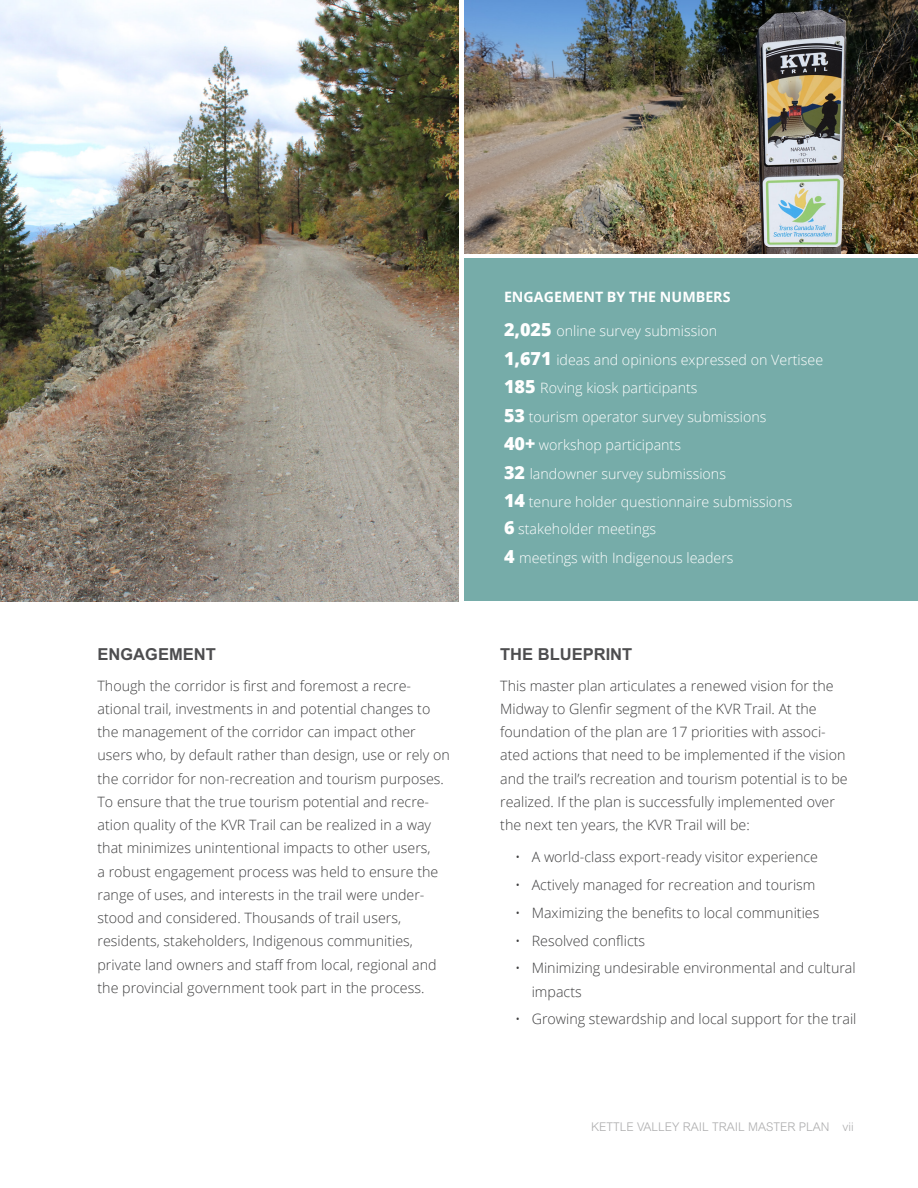
<style>
.page{position:relative;width:918px;height:1188px;background:#fff}
.page>*{position:absolute;margin:0;border:0;box-sizing:border-box;transform-origin:0 0}
.Heading_3{font:700 16.5px "Arial MT Std";color:#4d4d4f}
.Body_Paragraph{font:300 14.25px/23.2px "Open Sans";color:#3e3e3f}
.Body_Paragraph-2{font:300 14.25px/27px "Open Sans";color:#fff}
.Body_Paragraph-3{font:700 14.25px "Open Sans";color:#fff}
.t1{font:300 12px "Arial MT Std";color:#adadae}
.s1{font-weight:800;font-size:18px}
</style>
<div class="page">
<div style="left:465px;top:258px;width:453px;height:343px;background:#76aca9"></div>
<img style="left:0;top:0;width:459px;height:601px">
<img style="left:465px;top:0;width:453px;height:254px">
<p class="Heading_3" style="left:98px;top:644px;width:120px">ENGAGEMENT</p>
<p class="Body_Paragraph" style="left:98px;top:673px;width:354px">Though the corridor is first and foremost a recre&shy;ational trail, investments in and potential changes to the management of the corridor can impact other users who, by default rather than design, use or rely on the corridor for non-recreation and tourism purposes.<br>To ensure that the true tourism potential and recre&shy;ation quality of the KVR Trail can be realized in a way that minimizes unintentional impacts to other users,<br>a robust engagement process was held to ensure the range of uses, and interests in the trail were under&shy;stood and considered. Thousands of trail users, residents, stakeholders, Indigenous communities, private land owners and staff from local, regional and the provincial government took part in the process.</p>
<p class="Body_Paragraph-3" style="left:504px;top:286px;width:228px">ENGAGEMENT BY THE NUMBERS</p>
<p class="Body_Paragraph-2" style="left:504px;top:317px;width:215px"><span class="s1">2,025</span> online survey submission</p>
<p class="Body_Paragraph-2" style="left:504px;top:345px;width:321px"><span class="s1">1,671</span> ideas and opinions expressed on Vertisee</p>
<p class="Body_Paragraph-2" style="left:504px;top:374px;width:195px"><span class="s1">185</span> Roving kiosk participants</p>
<p class="Body_Paragraph-2" style="left:504px;top:402px;width:264px"><span class="s1">53</span> tourism operator survey submissions</p>
<p class="Body_Paragraph-2" style="left:504px;top:431px;width:179px"><span class="s1">40+</span> workshop participants</p>
<p class="Body_Paragraph-2" style="left:504px;top:459px;width:223px"><span class="s1">32</span> landowner survey submissions</p>
<p class="Body_Paragraph-2" style="left:504px;top:488px;width:290px"><span class="s1">14</span> tenure holder questionnaire submissions<br><span class="s1">6</span> stakeholder meetings</p>
<p class="Body_Paragraph-2" style="left:504px;top:543px;width:231px"><span class="s1">4</span> meetings with Indigenous leaders</p>
<p class="Heading_3" style="left:500px;top:644px;width:133px">THE BLUEPRINT</p>
<p class="Body_Paragraph" style="left:500px;top:673px;width:349px">This master plan articulates a renewed vision for the Midway to Glenfir segment of the KVR Trail. At the foundation of the plan are 17 priorities with associ&shy;ated actions that need to be implemented if the vision and the trail’s recreation and tourism potential is to be realized. If the plan is successfully implemented over the next ten years, the KVR Trail will be:</p>
<p class="Body_Paragraph" style="left:515px;top:845px;width:304px">• A world-class export-ready visitor experience</p>
<p class="Body_Paragraph" style="left:515px;top:873px;width:302px">• Actively managed for recreation and tourism</p>
<p class="Body_Paragraph" style="left:515px;top:901px;width:306px">• Maximizing the benefits to local communities</p>
<p class="Body_Paragraph" style="left:515px;top:928px;width:131px">• Resolved conflicts</p>
<p class="Body_Paragraph" style="left:532px;top:956px;width:326px;text-indent:-16px">• Minimizing undesirable environmental and cultural impacts</p>
<p class="Body_Paragraph" style="left:515px;top:1007px;width:343px">• Growing stewardship and local support for the trail</p>
<p class="t1" style="left:591px;top:1120px;width:264px">KETTLE VALLEY RAIL TRAIL MASTER PLAN vii</p>
</div>
